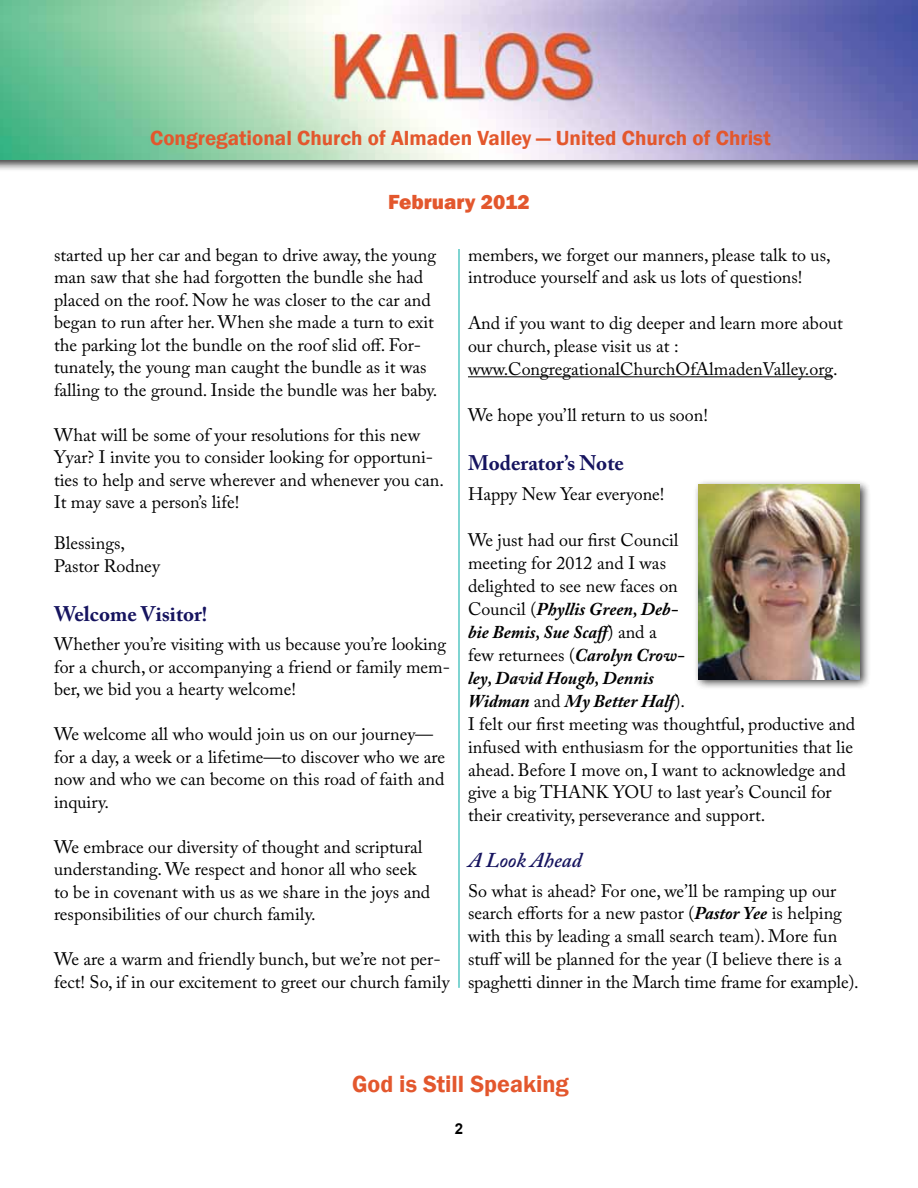
<style>
.page{position:relative;width:918px;height:1188px;background:#fff}
.page>*{position:absolute;margin:0;border:0;box-sizing:border-box;transform-origin:0 0}
.t1{font:600 24px "Franklin Gothic";color:#e3572d}
.t2{font:600 21px "Franklin Gothic";color:#e3572d}
.t3{font:700 21px "Adobe Caslon Pro";color:#16145f}
.t4{font:800 21px "Franklin Gothic";color:#e3572d}
.t5{font:italic 600 21px "Adobe Caslon Pro";color:#16145f}
.t6{font:18px/22.5px "Adobe Caslon Pro";color:#000}
.t7{font:700 15px "Arial";color:#000}
.s1{font-weight:700;font-style:italic}
</style>
<div class="page">
<div style="left:0;top:0;width:918px;height:172px;background:#000;opacity:.75"></div>
<img style="left:0;top:0;width:918px;height:159px">
<hr style="left:459px;top:249px;width:1px;height:739px;background:#00aaa6">
<hr style="left:468px;top:376px;width:365px;height:1px;background:#000">
<div style="left:693px;top:479px;width:178px;height:211px;background:#000;opacity:.75"></div>
<img style="left:698px;top:485px;width:161px;height:194px">
<p class="t2" style="left:150px;top:125px;width:622px">Congregational Church of Almaden Valley — United Church of Christ</p>
<p class="t4" style="left:388px;top:189px;width:143px">February 2012</p>
<p class="t6" style="left:54px;top:243px;width:385px">started up her car and began to drive away, the young man saw that she had forgotten the bundle she had placed on the roof. Now he was closer to the car and began to run after her. When she made a turn to exit the parking lot the bundle on the roof slid off. For&shy;tunately, the young man caught the bundle as it was falling to the ground. Inside the bundle was her baby.</p>
<p class="t6" style="left:54px;top:423px;width:392px">What will be some of your resolutions for this new Yyar? I invite you to consider looking for opportuni&shy;ties to help and serve wherever and whenever you can.<br>It may save a person’s life!</p>
<p class="t6" style="left:54px;top:532px;width:107px">Blessings,<br>Pastor Rodney</p>
<p class="t3" style="left:54px;top:602px;width:155px">Welcome Visitor!</p>
<p class="t6" style="left:54px;top:633px;width:397px">Whether you’re visiting with us because you’re looking for a church, or accompanying a friend or family mem&shy;ber, we bid you a hearty welcome!</p>
<p class="t6" style="left:54px;top:723px;width:393px">We welcome all who would join us on our journey— for a day, a week or a lifetime—to discover who we are now and who we can become on this road of faith and inquiry.</p>
<p class="t6" style="left:54px;top:835px;width:378px">We embrace our diversity of thought and scriptural understanding. We respect and honor all who seek to be in covenant with us as we share in the joys and responsibilities of our church family.</p>
<p class="t6" style="left:54px;top:948px;width:397px">We are a warm and friendly bunch, but we’re not per&shy;fect! So, if in our excitement to greet our church family</p>
<p class="t6" style="left:468px;top:243px;width:364px">members, we forget our manners, please talk to us, introduce yourself and ask us lots of questions!</p>
<p class="t6" style="left:468px;top:311px;width:376px;line-height:23px">And if you want to dig deeper and learn more about our church, please visit us at : www.CongregationalChurchOfAlmadenValley.org.</p>
<p class="t6" style="left:468px;top:403px;width:241px">We hope you’ll return to us soon!</p>
<p class="t3" style="left:468px;top:451px;width:157px">Moderator’s Note</p>
<p class="t6" style="left:468px;top:483px;width:198px">Happy New Year everyone!</p>
<p class="t6" style="left:468px;top:528px;width:389px;line-height:23px">We just had our first Council<br>meeting for 2012 and I was<br>delighted to see new faces on<br>Council (<span class="s1">Phyllis Green, Deb-<br>bie Bemis, Sue Scaff</span>) and a<br>few returnees (<span class="s1">Carolyn Crow-<br>ley, David Hough, Dennis<br>Widman</span> and <span class="s1">My Better Half</span>).<br>I felt our first meeting was thoughtful, productive and infused with enthusiasm for the opportunities that lie ahead. Before I move on, I want to acknowledge and give a big THANK YOU to last year’s Council for their creativity, perseverance and support.</p>
<p class="t5" style="left:468px;top:847px;width:115px">A Look Ahead</p>
<p class="t6" style="left:468px;top:879px;width:392px;line-height:23px">So what is ahead? For one, we’ll be ramping up our search efforts for a new pastor (<span class="s1">Pastor Yee</span> is helping with this by leading a small search team). More fun stuff will be planned for the year (I believe there is a spaghetti dinner in the March time frame for example).</p>
<h1 class="t1" style="left:352px;top:1069px;width:218px">God is Still Speaking</h1>
<p class="t7" style="left:455px;top:1119px;width:10px">2</p>
</div>
